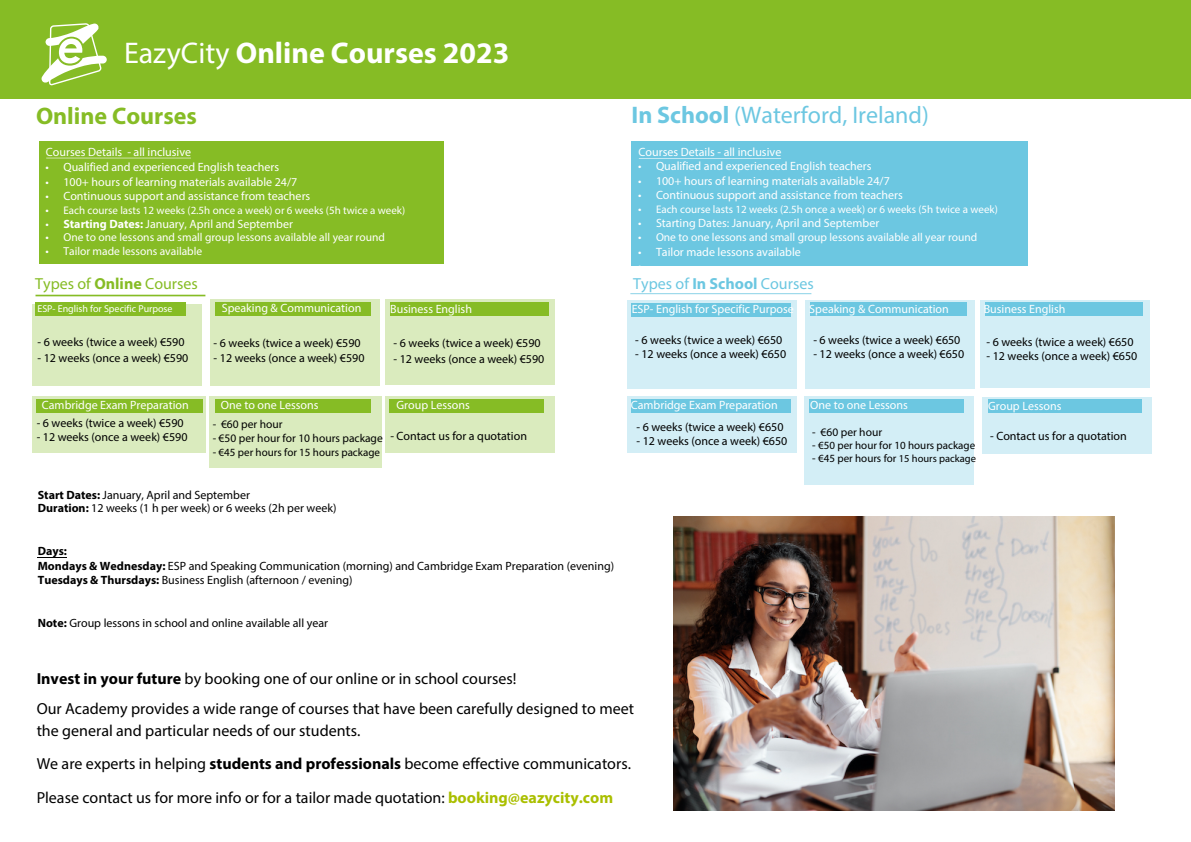
<style>
.page{position:relative;width:1191px;height:842px;background:#fff}
.page>*{position:absolute;margin:0;border:0;box-sizing:border-box;transform-origin:0 0}
.t1{font:700 30px "Myriad Pro";color:#fff}
.t2{font:24px "Myriad Pro";color:#6cc7e1}
.t3{font:700 24px "Myriad Pro";color:#86bc25}
.t4{font:16px/33.4px "Myriad Pro";color:#000}
.t5{font:16px "Myriad Pro";color:#6cc7e1}
.t6{font:16px "Myriad Pro";color:#86bc25}
.t7{font:12px/14.1px "Myriad Pro";color:#000}
.t8{font:12px "Myriad Pro";color:#fff}
.t9{font:11.5px "Myriad Pro";color:#fff}
.t10{font:11.5px "Myriad Pro";color:#000}
.t11{font:11px "Myriad Pro";color:#fff}
.t12{font:11px "Myriad Pro";color:#000}
.t13{font:10px "Myriad Pro";color:#fff}
.s1{font-weight:400}
.s2{font-size:12px}
.s3{font-weight:700}
.s4{font-size:11.5px}
.s5{font-size:10.5px}
.s6{font-weight:700;color:#aabf00}
</style>
<div class="page">
<div style="left:39px;top:141px;width:404px;height:123px;background:#86bc25"></div>
<div style="left:32px;top:304px;width:170px;height:82px;background:#daebbe"></div>
<div style="left:32px;top:396px;width:173px;height:57px;background:#daebbe"></div>
<div style="left:210px;top:299px;width:169px;height:87px;background:#daebbe"></div>
<div style="left:209px;top:396px;width:173px;height:72px;background:#daebbe"></div>
<div style="left:385px;top:299px;width:170px;height:85px;background:#daebbe"></div>
<div style="left:385px;top:396px;width:170px;height:57px;background:#daebbe"></div>
<div style="left:390px;top:302px;width:158px;height:13px;background:#86bc25"></div>
<div style="left:389px;top:399px;width:155px;height:13px;background:#86bc25"></div>
<div style="left:215px;top:302px;width:156px;height:13px;background:#86bc25"></div>
<div style="left:215px;top:399px;width:156px;height:13px;background:#86bc25"></div>
<div style="left:36px;top:302px;width:150px;height:14px;background:#86bc25"></div>
<div style="left:36px;top:400px;width:167px;height:13px;background:#86bc25"></div>
<hr style="left:46px;top:158px;width:145px;height:1px;background:#fff">
<hr style="left:36px;top:295px;width:169px;height:1px;background:#86bc25">
<div style="left:631px;top:141px;width:396px;height:125px;background:#6cc7e1"></div>
<div style="left:627px;top:300px;width:170px;height:88px;background:#d3eef6"></div>
<div style="left:626px;top:396px;width:170px;height:57px;background:#d3eef6"></div>
<div style="left:804px;top:300px;width:170px;height:88px;background:#d3eef6"></div>
<div style="left:804px;top:397px;width:170px;height:88px;background:#d3eef6"></div>
<div style="left:982px;top:397px;width:170px;height:56px;background:#d3eef6"></div>
<div style="left:980px;top:300px;width:169px;height:87px;background:#d3eef6"></div>
<div style="left:984px;top:303px;width:158px;height:13px;background:#6cc7e1"></div>
<div style="left:810px;top:303px;width:156px;height:13px;background:#6cc7e1"></div>
<div style="left:809px;top:399px;width:155px;height:13px;background:#6cc7e1"></div>
<div style="left:987px;top:399px;width:154px;height:14px;background:#6cc7e1"></div>
<div style="left:631px;top:303px;width:160px;height:13px;background:#6cc7e1"></div>
<div style="left:631px;top:400px;width:159px;height:13px;background:#6cc7e1"></div>
<hr style="left:639px;top:158px;width:142px;height:1px;background:#fff">
<hr style="left:630px;top:293px;width:181px;height:1px;background:#6cc7e1">
<div style="left:0;top:0;width:1191px;height:99px;background:#86bc25"></div>
<svg style="left:41px;top:23px;width:66px;height:62px"></svg>
<svg style="left:38px;top:557px;width:29px;height:1px"></svg>
<img style="left:673px;top:516px;width:441px;height:295px">
<h1 class="t1" style="left:124px;top:33px;width:387px"><span class="s1">EazyCity</span> Online Courses 2023</h1>
<h2 class="t3" style="left:36px;top:101px;width:162px">Online Courses</h2>
<p class="t8" style="left:46px;top:144px;width:147px">Courses Details - all inclusive</p>
<p class="t8" style="left:45px;top:160px;width:235px">• Qualified and experienced English teachers</p>
<p class="t8" style="left:45px;top:174px;width:253px">• 100+ hours of learning materials available 24/7</p>
<p class="t8" style="left:45px;top:189px;width:266px">• Continuous support and assistance from teachers</p>
<p class="t11" style="left:45px;top:203px;width:361px"><span class="s2">•</span> Each course lasts 12 weeks (2.5h once a week) or 6 weeks (5h twice a week)</p>
<p class="t8" style="left:45px;top:216px;width:249px">• <span class="s3">Starting Dates:</span> January, April and September</p>
<p class="t9" style="left:45px;top:230px;width:341px"><span class="s2">•</span> One to one lessons and small group lessons available all year round</p>
<p class="t9" style="left:45px;top:244px;width:158px"><span class="s2">•</span> Tailor made lessons available</p>
<h2 class="t2" style="left:631px;top:100px;width:299px"><span class="s3">In School</span> (Waterford, Ireland)</h2>
<p class="t8" style="left:638px;top:145px;width:144px">Courses Details - all inclusive</p>
<p class="t8" style="left:638px;top:159px;width:235px">• Qualified and experienced English teachers</p>
<p class="t8" style="left:638px;top:173px;width:253px">• 100+ hours of learning materials available 24/7</p>
<p class="t8" style="left:638px;top:188px;width:266px">• Continuous support and assistance from teachers</p>
<p class="t11" style="left:638px;top:202px;width:361px"><span class="s2">•</span> Each course lasts 12 weeks (2.5h once a week) or 6 weeks (5h twice a week)</p>
<p class="t8" style="left:638px;top:215px;width:243px">• Starting Dates: January, April and September</p>
<p class="t9" style="left:638px;top:230px;width:341px"><span class="s2">•</span> One to one lessons and small group lessons available all year round</p>
<p class="t8" style="left:638px;top:244px;width:164px">• Tailor made lessons available</p>
<h3 class="t6" style="left:35px;top:274px;width:164px">Types of <span class="s3">Online</span> Courses</h3>
<h3 class="t5" style="left:633px;top:273px;width:182px">Types of <span class="s3">In School</span> Courses</h3>
<p class="t13" style="left:37px;top:302px;width:137px">ESP- English for Specific Purpose</p>
<p class="t7" style="left:38px;top:335px;width:149px">- 6 weeks (twice a week) €590</p>
<p class="t7" style="left:38px;top:351px;width:152px">- 12 weeks (once a week) €590</p>
<p class="t8" style="left:222px;top:301px;width:141px">Speaking &amp; Communication</p>
<p class="t7" style="left:214px;top:335px;width:149px">- 6 weeks (twice a week) €590</p>
<p class="t7" style="left:214px;top:351px;width:152px">- 12 weeks (once a week) €590</p>
<p class="t8" style="left:390px;top:301px;width:83px">Business English</p>
<p class="t7" style="left:393px;top:336px;width:149px">- 6 weeks (twice a week) €590</p>
<p class="t7" style="left:393px;top:352px;width:152px">- 12 weeks (once a week) €590</p>
<p class="t8" style="left:631px;top:302px;width:164px">ESP- English for Specific Purpose</p>
<p class="t7" style="left:635px;top:332px;width:149px">- 6 weeks (twice a week) €650</p>
<p class="t7" style="left:635px;top:347px;width:152px">- 12 weeks (once a week) €650</p>
<p class="t8" style="left:809px;top:302px;width:141px">Speaking &amp; Communication</p>
<p class="t7" style="left:813px;top:333px;width:149px">- 6 weeks (twice a week) €650</p>
<p class="t7" style="left:813px;top:347px;width:152px">- 12 weeks (once a week) €650</p>
<p class="t8" style="left:983px;top:302px;width:83px">Business English</p>
<p class="t7" style="left:986px;top:334px;width:149px">- 6 weeks (twice a week) €650</p>
<p class="t7" style="left:986px;top:349px;width:152px">- 12 weeks (once a week) €650</p>
<p class="t8" style="left:42px;top:398px;width:148px">Cambridge Exam Preparation</p>
<p class="t7" style="left:37px;top:415px;width:149px">- 6 weeks (twice a week) €590</p>
<p class="t7" style="left:37px;top:430px;width:152px">- 12 weeks (once a week) €590</p>
<p class="t8" style="left:221px;top:398px;width:99px">One to one Lessons</p>
<p class="t10" style="left:213px;top:417px;width:71px">- €60 per hour</p>
<p class="t10" style="left:213px;top:431px;width:172px">- €50 per hour for 10 hours package</p>
<p class="t12" style="left:213px;top:445px;width:169px"><span class="s4">-</span> €45 per hours for 15 hours package</p>
<p class="t8" style="left:396px;top:398px;width:75px">Group Lessons</p>
<p class="t7" style="left:390px;top:429px;width:138px">- Contact us for a quotation</p>
<p class="t8" style="left:631px;top:398px;width:148px">Cambridge Exam Preparation</p>
<p class="t7" style="left:636px;top:419px;width:149px">- 6 weeks (twice a week) €650</p>
<p class="t7" style="left:636px;top:434px;width:152px">- 12 weeks (once a week) €650</p>
<p class="t8" style="left:810px;top:398px;width:99px">One to one Lessons</p>
<p class="t8" style="left:988px;top:399px;width:75px">Group Lessons</p>
<p class="t10" style="left:812px;top:425px;width:71px">- €60 per hour</p>
<p class="t12" style="left:812px;top:439px;width:164px"><span class="s4">-</span> €50 per hour for 10 hours package</p>
<p class="t12" style="left:812px;top:452px;width:165px"><span class="s4">-</span> €45 per hours for <span class="s5">15 hours package</span></p>
<p class="t7" style="left:990px;top:428px;width:138px">- Contact us for a quotation</p>
<p class="t7" style="left:38px;top:488px;width:300px;line-height:13.5px"><span class="s3">Start Dates:</span> January, April and September<br><span class="s3">Duration:</span> 12 weeks (1 h per week) or 6 weeks (2h per week)</p>
<p class="t7" style="left:38px;top:544px;width:578px"><span class="s3">Days:<br>Mondays &amp; Wednesday:</span> ESP and Speaking Communication (morning) and Cambridge Exam Preparation (evening)<br><span class="s3">Tuesdays &amp; Thursdays:</span> Business English (afternoon / evening)</p>
<p class="t7" style="left:38px;top:616px;width:292px"><span class="s3">Note:</span> Group lessons in school and online available all year</p>
<h3 class="t4" style="left:37px;top:662px;width:599px;line-height:30.8px"><span class="s3">Invest in your future</span> by booking one of our online or in school courses!<br>Our Academy provides a wide range of courses that have been carefully designed to meet</h3>
<h3 class="t4" style="left:37px;top:713px;width:596px">the general and particular needs of our students.<br>We are experts in helping <span class="s3">students and professionals</span> become effective communicators.<br>Please contact us for more info or for a tailor made quotation: <span class="s6">booking@eazycity.com</span></h3>
</div>
